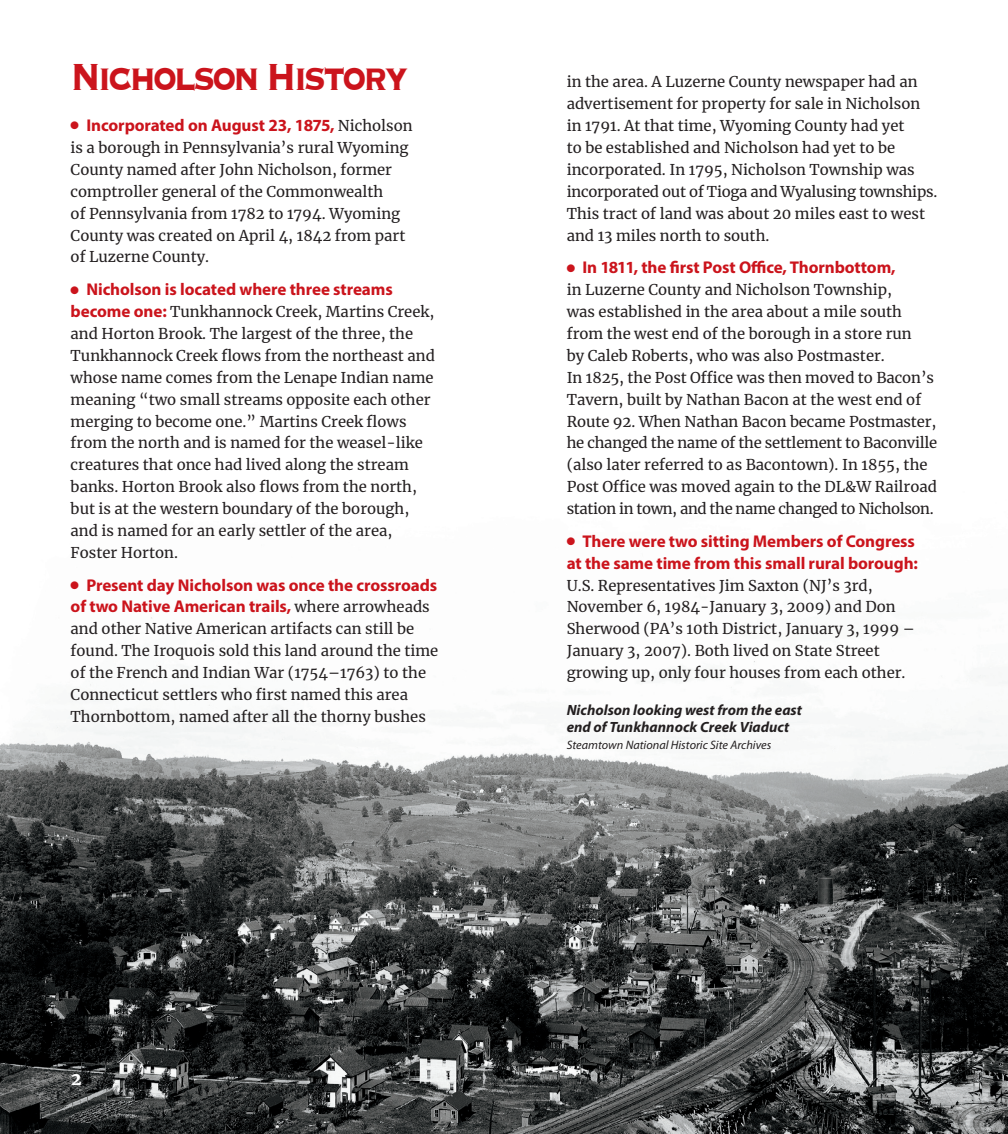
<style>
.page{position:relative;width:1008px;height:1134px;background:#fff}
.page>*{position:absolute;margin:0;border:0;box-sizing:border-box;transform-origin:0 0}
.t1{font:700 49px "Copperplate";letter-spacing:-.07em;color:#cb141c;scale:.8 1}
.t2{font:900 17.5px "Merriweather";color:#fff}
.t3{font:700 17.15px/21.9px "Myriad Pro";letter-spacing:-.005em;color:#cb141c}
.t4{font:14.88px/21.9px "Merriweather";color:#231f20}
.t5{font:italic 700 14.88px/17.5px "Myriad Pro";color:#231f20}
.t6{font:italic 12.25px "Myriad Pro";color:#231f20}
.s1{font-family:"Fn T.Basic Shapes 1";font-weight:400;font-size:10.5px}
.s2{font-family:"Merriweather";font-weight:400;font-size:14.88px;color:#231f20}
.s3{font-family:"Myriad Pro";font-weight:700;font-size:17.15px;color:#cb141c}
</style>
<div class="page">
<img style="left:0;top:605px;width:1008px;height:529px">
<h1 class="t1" style="left:70px;top:44px;width:424px">Nicholson History</h1>
<p class="t3" style="left:71px;top:114px;width:344px"><span class="s1">5</span> Incorporated on August 23, 1875, <span class="s2">Nicholson</span></p>
<p class="t4" style="left:71px;top:136px;width:339px">is a borough in Pennsylvania’s rural Wyoming County named after John Nicholson, former comptroller general of the Commonwealth<br>of Pennsylvania from 1782 to 1794. Wyoming County was created on April 4, 1842 from part of Luzerne County.</p>
<p class="t3" style="left:71px;top:278px;width:324px"><span class="s1">5</span> Nicholson is located where three streams</p>
<p class="t4" style="left:71px;top:300px;width:366px"><span class="s3">become one:</span> Tunkhannock Creek, Martins Creek, and Horton Brook. The largest of the three, the Tunkhannock Creek flows from the northeast and whose name comes from the Lenape Indian name meaning “two small streams opposite each other merging to become one.” Martins Creek flows from the north and is named for the weasel-like creatures that once had lived along the stream banks. Horton Brook also flows from the north, but is at the western boundary of the borough, and is named for an early settler of the area, Foster Horton.</p>
<p class="t3" style="left:71px;top:573px;width:368px"><span class="s1">5</span> Present day Nicholson was once the crossroads of two Native American trails, <span class="s2">where arrowheads</span></p>
<p class="t4" style="left:71px;top:618px;width:369px">and other Native American artifacts can still be found. The Iroquois sold this land around the time of the French and Indian War (1754–1763) to the Connecticut settlers who first named this area Thornbottom, named after all the thorny bushes</p>
<p class="t4" style="left:567px;top:71px;width:372px">in the area. A Luzerne County newspaper had an advertisement for property for sale in Nicholson in 1791. At that time, Wyoming County had yet<br>to be established and Nicholson had yet to be incorporated. In 1795, Nicholson Township was incorporated out of Tioga and Wyalusing townships.<br>This tract of land was about 20 miles east to west and 13 miles north to south.</p>
<p class="t3" style="left:567px;top:256px;width:331px"><span class="s1">5</span> In 1811, the first Post Office, Thornbottom,</p>
<p class="t4" style="left:567px;top:279px;width:372px">in Luzerne County and Nicholson Township,<br>was established in the area about a mile south from the west end of the borough in a store run<br>by Caleb Roberts, who was also Postmaster.<br>In 1825, the Post Office was then moved to Bacon’s Tavern, built by Nathan Bacon at the west end of Route 92. When Nathan Bacon became Postmaster, he changed the name of the settlement to Baconville (also later referred to as Bacontown). In 1855, the Post Office was moved again to the DL&amp;W Railroad station in town, and the name changed to Nicholson.</p>
<p class="t3" style="left:567px;top:530px;width:353px"><span class="s1">5</span> There were two sitting Members of Congress at the same time from this small rural borough:</p>
<p class="t4" style="left:567px;top:574px;width:350px">U.S. Representatives Jim Saxton (NJ’s 3rd, November 6, 1984-January 3, 2009) and Don Sherwood (PA’s 10th District, January 3, 1999 – January 3, 2007). Both lived on State Street growing up, only four houses from each other.</p>
<p class="t5" style="left:567px;top:700px;width:237px">Nicholson looking west from the east end of Tunkhannock Creek Viaduct</p>
<p class="t6" style="left:567px;top:739px;width:206px">Steamtown National Historic Site Archives</p>
<p class="t2" style="left:71px;top:1066px;width:12px">2</p>
</div>
